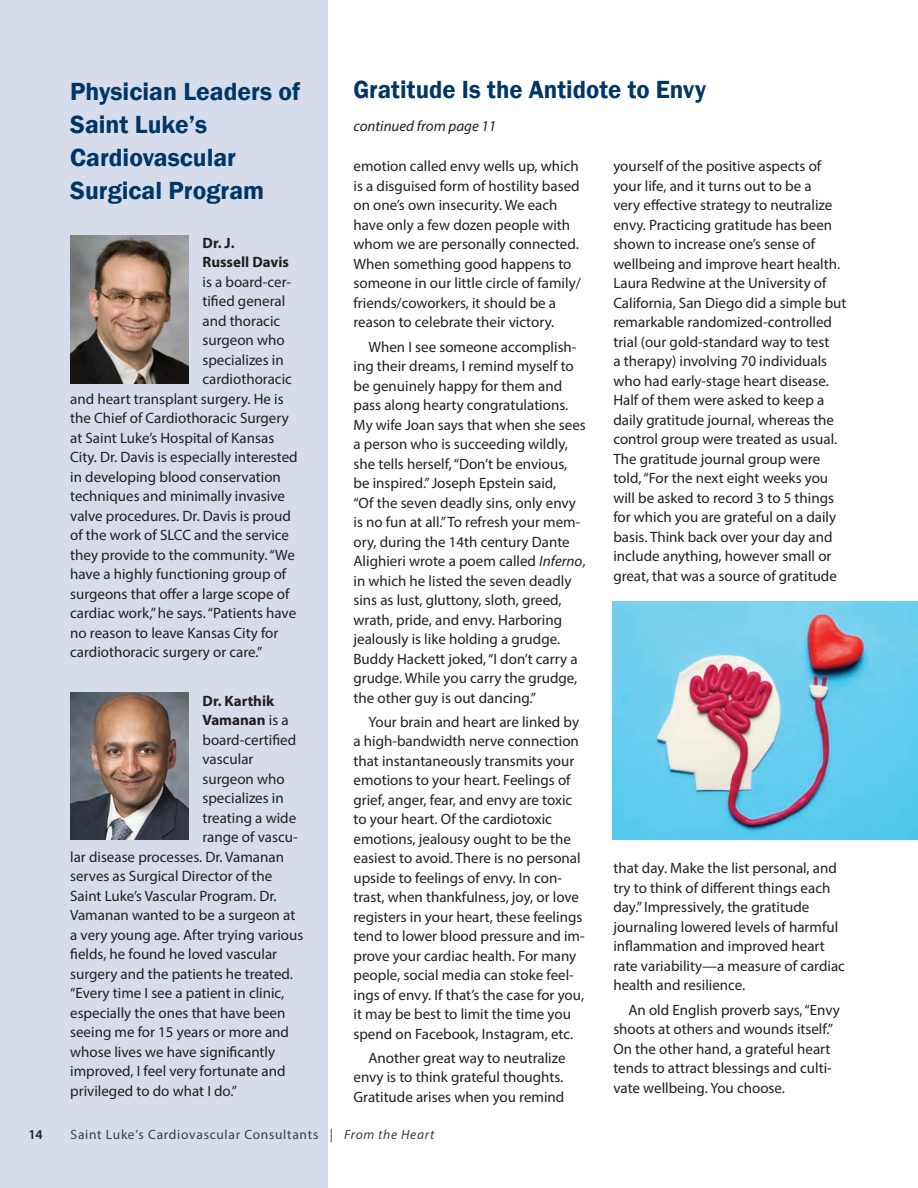
<style>
.page{position:relative;width:918px;height:1188px;background:#fff}
.page>*{position:absolute;margin:0;border:0;box-sizing:border-box;transform-origin:0 0}
.t1{font:600 25.5px/33px "Franklin Gothic";color:#003667}
.t2{font:15px/19.5px "Myriad Pro";color:#231f20}
.t3{font:700 15px/19.5px "Myriad Pro";color:#231f20}
.t4{font:italic 15px "Myriad Pro";color:#231f20}
.t5{font:13.5px "Myriad Pro";letter-spacing:.05em;color:#3e3e3f}
.t6{font:600 13.5px "Myriad Pro";color:#231f20}
.s1{font-weight:400}
.s2{font-style:italic}
</style>
<div class="page">
<div style="left:0;top:0;width:327px;height:1188px;background:#d6dce9"></div>
<img style="left:70px;top:236px;width:119px;height:147px">
<img style="left:70px;top:692px;width:119px;height:148px">
<img style="left:613px;top:602px;width:305px;height:238px">
<p class="t6" style="left:28px;top:1126px;width:16px">14</p>
<h1 class="t1" style="left:353px;top:73px;width:354px">Gratitude Is the Antidote to Envy</h1>
<p class="t4" style="left:354px;top:117px;width:144px">continued from page 11</p>
<h1 class="t1" style="left:70px;top:76px;width:232px">Physician Leaders of<br>Saint Luke’s<br>Cardiovascular<br>Surgical Program</h1>
<p class="t3" style="left:202px;top:233px;width:88px">Dr. J.<br>Russell Davis</p>
<p class="t2" style="left:202px;top:272px;width:90px">is a board-cer-</p>
<p class="t2" style="left:202px;top:291px;width:84px">tified general</p>
<p class="t2" style="left:202px;top:311px;width:79px">and thoracic</p>
<p class="t2" style="left:202px;top:330px;width:84px">surgeon who</p>
<p class="t2" style="left:202px;top:350px;width:83px">specializes in</p>
<p class="t2" style="left:202px;top:369px;width:91px">cardiothoracic</p>
<p class="t2" style="left:70px;top:389px;width:215px">and heart transplant surgery. He is</p>
<p class="t2" style="left:70px;top:408px;width:220px">the Chief of Cardiothoracic Surgery</p>
<p class="t2" style="left:70px;top:428px;width:206px">at Saint Luke’s Hospital of Kansas</p>
<p class="t2" style="left:70px;top:447px;width:229px">City. Dr. Davis is especially interested</p>
<p class="t2" style="left:70px;top:467px;width:212px">in developing blood conservation</p>
<p class="t2" style="left:70px;top:486px;width:216px">techniques and minimally invasive</p>
<p class="t2" style="left:70px;top:506px;width:222px">valve procedures. Dr. Davis is proud</p>
<p class="t2" style="left:70px;top:525px;width:220px">of the work of SLCC and the service</p>
<p class="t2" style="left:70px;top:545px;width:226px">they provide to the community. “We</p>
<p class="t2" style="left:70px;top:564px;width:218px">have a highly functioning group of</p>
<p class="t2" style="left:70px;top:584px;width:221px">surgeons that offer a large scope of</p>
<p class="t2" style="left:70px;top:603px;width:228px">cardiac work,” he says. “Patients have</p>
<p class="t2" style="left:70px;top:623px;width:210px">no reason to leave Kansas City for</p>
<p class="t2" style="left:70px;top:642px;width:194px">cardiothoracic surgery or care.”</p>
<p class="t3" style="left:202px;top:690px;width:73px">Dr. Karthik</p>
<p class="t3" style="left:202px;top:710px;width:88px">Vamanan <span class="s1">is a</span></p>
<p class="t2" style="left:202px;top:730px;width:95px">board-certified</p>
<p class="t2" style="left:202px;top:749px;width:52px">vascular</p>
<p class="t2" style="left:202px;top:769px;width:84px">surgeon who</p>
<p class="t2" style="left:202px;top:788px;width:83px">specializes in</p>
<p class="t2" style="left:202px;top:808px;width:95px">treating a wide</p>
<p class="t2" style="left:202px;top:827px;width:97px">range of vascu-</p>
<p class="t2" style="left:70px;top:847px;width:215px">lar disease processes. Dr. Vamanan</p>
<p class="t2" style="left:70px;top:866px;width:204px">serves as Surgical Director of the</p>
<p class="t2" style="left:70px;top:886px;width:208px">Saint Luke’s Vascular Program. Dr.</p>
<p class="t2" style="left:70px;top:905px;width:227px">Vamanan wanted to be a surgeon at</p>
<p class="t2" style="left:70px;top:925px;width:235px">a very young age. After trying various</p>
<p class="t2" style="left:70px;top:944px;width:208px">fields, he found he loved vascular</p>
<p class="t2" style="left:70px;top:964px;width:224px">surgery and the patients he treated.</p>
<p class="t2" style="left:70px;top:983px;width:216px">“Every time I see a patient in clinic,</p>
<p class="t2" style="left:70px;top:1003px;width:217px">especially the ones that have been</p>
<p class="t2" style="left:70px;top:1022px;width:220px">seeing me for 15 years or more and</p>
<p class="t2" style="left:70px;top:1042px;width:206px">whose lives we have significantly</p>
<p class="t2" style="left:70px;top:1061px;width:217px">improved, I feel very fortunate and</p>
<p class="t2" style="left:70px;top:1081px;width:168px">privileged to do what I do.”</p>
<p class="t5" style="left:71px;top:1127px;width:365px">Saint Luke’s Cardiovascular Consultants | <span class="s2">From the Heart</span></p>
<p class="t2" style="left:613px;top:156px;width:235px">yourself of the positive aspects of your life, and it turns out to be a<br>very effective strategy to neutralize envy. Practicing gratitude has been shown to increase one’s sense of wellbeing and improve heart health.<br>Laura Redwine at the University of California, San Diego did a simple but remarkable randomized-controlled trial (our gold-standard way to test<br>a therapy) involving 70 individuals who had early-stage heart disease.<br>Half of them were asked to keep a daily gratitude journal, whereas the control group were treated as usual.<br>The gratitude journal group were told, “For the next eight weeks you will be asked to record 3 to 5 things for which you are grateful on a daily basis. Think back over your day and include anything, however small or great, that was a source of gratitude</p>
<p class="t2" style="left:354px;top:156px;width:229px">emotion called envy wells up, which is a disguised form of hostility based on one’s own insecurity. We each have only a few dozen people with whom we are personally connected.<br>When something good happens to someone in our little circle of family/ friends/coworkers, it should be a reason to celebrate their victory.</p>
<p class="t2" style="left:354px;top:337px;width:234px;text-indent:15px">When I see someone accomplish&shy;ing their dreams, I remind myself to be genuinely happy for them and pass along hearty congratulations.<br>My wife Joan says that when she sees a person who is succeeding wildly, she tells herself, “Don’t be envious, be inspired.” Joseph Epstein said,<br>“Of the seven deadly sins, only envy is no fun at all.” To refresh your mem&shy;ory, during the 14th century Dante Alighieri wrote a poem called <span class="s2">Inferno</span>, in which he listed the seven deadly sins as lust, gluttony, sloth, greed, wrath, pride, and envy. Harboring jealously is like holding a grudge.<br>Buddy Hackett joked, “I don’t carry a grudge. While you carry the grudge, the other guy is out dancing.”</p>
<p class="t2" style="left:354px;top:712px;width:233px;text-indent:15px">Your brain and heart are linked by a high-bandwidth nerve connection that instantaneously transmits your emotions to your heart. Feelings of grief, anger, fear, and envy are toxic to your heart. Of the cardiotoxic emotions, jealousy ought to be the easiest to avoid. There is no personal upside to feelings of envy. In con&shy;trast, when thankfulness, joy, or love registers in your heart, these feelings tend to lower blood pressure and im&shy;prove your cardiac health. For many people, social media can stoke feel&shy;ings of envy. If that’s the case for you, it may be best to limit the time you spend on Facebook, Instagram, etc.</p>
<p class="t2" style="left:354px;top:1048px;width:214px;text-indent:15px">Another great way to neutralize envy is to think grateful thoughts.<br>Gratitude arises when you remind</p>
<p class="t2" style="left:613px;top:858px;width:233px">that day. Make the list personal, and try to think of different things each day.” Impressively, the gratitude journaling lowered levels of harmful inflammation and improved heart rate variability—a measure of cardiac health and resilience.</p>
<p class="t2" style="left:613px;top:1000px;width:228px;text-indent:15px">An old English proverb says, “Envy shoots at others and wounds itself.” On the other hand, a grateful heart tends to attract blessings and culti&shy;vate wellbeing. You choose.</p>
</div>
